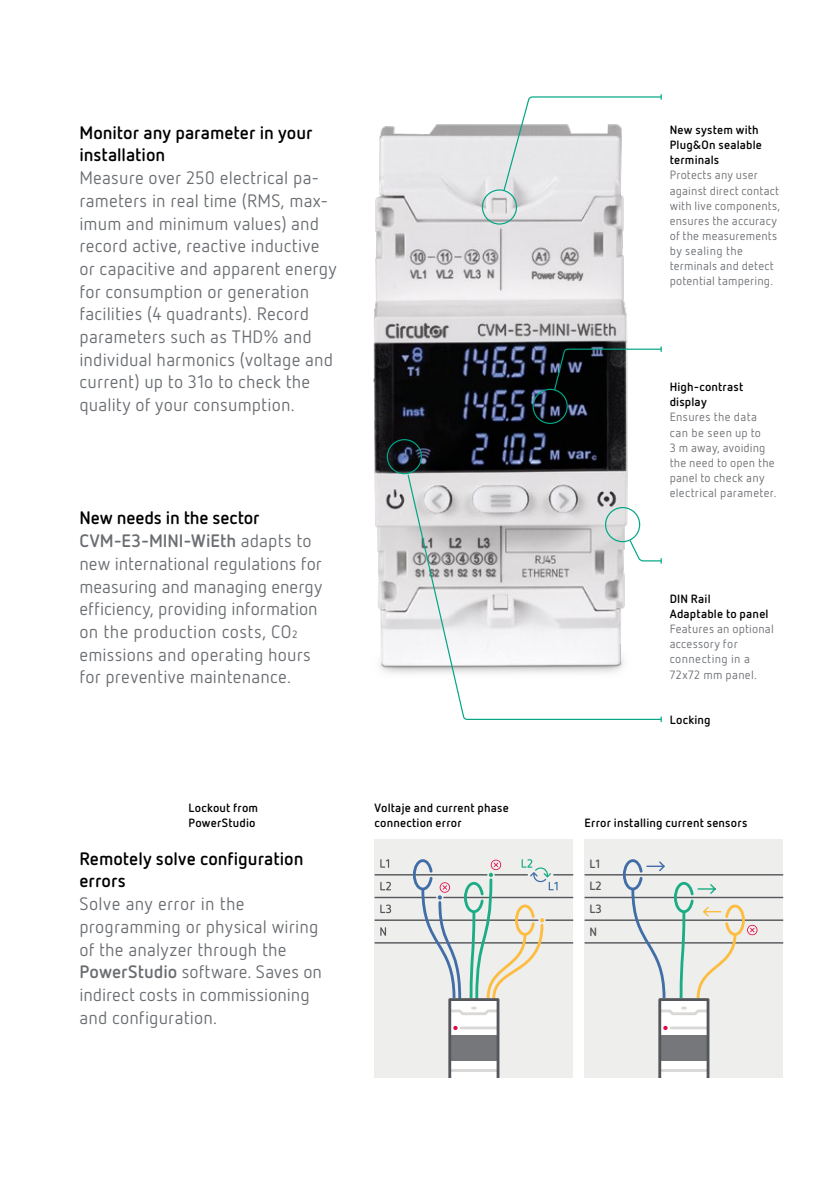
<style>
.page{position:relative;width:840px;height:1191px;background:#fff}
.page>*{position:absolute;margin:0;border:0;box-sizing:border-box;transform-origin:0 0}
.t1{font:18px/22.6px "Netto Pro";letter-spacing:.01em;color:#6a6d71}
.t2{font:700 18px/22.6px "Netto Pro";color:#000}
.t3{font:12px/15.2px "Netto Pro";letter-spacing:.02em;color:#6a6d71}
.t4{font:700 12px/15.2px "Netto Pro";letter-spacing:.015em;color:#000}
.t5{font:700 12px/22.6px "Netto Pro";color:#545759}
.s1{font-weight:700;color:#000}
.s2{font-weight:700}
</style>
<div class="page">
<img style="left:373px;top:124px;width:255px;height:550px">
<div style="left:374px;top:839px;width:199px;height:238px;background:#eeeeed"></div>
<div style="left:584px;top:839px;width:198px;height:238px;background:#eeeeed"></div>
<div style="left:481px;top:189px;width:36px;height:36px;border:1px solid #00a685;border-radius:50%"></div>
<div style="left:386px;top:439px;width:36px;height:35px;border:1px solid #00a685;border-radius:50%"></div>
<div style="left:532px;top:389px;width:35px;height:35px;border:1px solid #00a685;border-radius:50%"></div>
<svg style="left:502px;top:94px;width:160px;height:98px"></svg>
<svg style="left:552px;top:346px;width:110px;height:46px"></svg>
<svg style="left:406px;top:473px;width:256px;height:247px"></svg>
<svg style="left:628px;top:539px;width:34px;height:24px"></svg>
<hr style="left:374px;top:874px;width:113px;height:1px;background:#545759">
<hr style="left:374px;top:896px;width:62px;height:2px;background:#545759">
<hr style="left:374px;top:919px;width:164px;height:2px;background:#545759">
<hr style="left:374px;top:942px;width:199px;height:1px;background:#545759">
<svg style="left:380px;top:859px;width:9px;height:8px"></svg>
<svg style="left:380px;top:882px;width:11px;height:8px"></svg>
<svg style="left:380px;top:904px;width:11px;height:9px"></svg>
<svg style="left:380px;top:927px;width:6px;height:9px"></svg>
<svg style="left:411px;top:859px;width:162px;height:218px"></svg>
<hr style="left:584px;top:874px;width:198px;height:1px;background:#545759">
<hr style="left:584px;top:896px;width:198px;height:2px;background:#545759">
<hr style="left:584px;top:919px;width:198px;height:2px;background:#545759">
<hr style="left:584px;top:942px;width:198px;height:1px;background:#545759">
<svg style="left:621px;top:859px;width:136px;height:218px"></svg>
<p class="t2" style="left:79px;top:120px;width:234px">Monitor any parameter in your installation</p>
<p class="t1" style="left:79px;top:166px;width:259px">Measure over 250 electrical pa&shy;rameters in real time (RMS, max&shy;imum and minimum values) and record active, reactive inductive or capacitive and apparent energy for consumption or generation facilities (4 quadrants). Record parameters such as THD% and individual harmonics (voltage and current) up to 31o to check the quality of your consumption.</p>
<p class="t1" style="left:79px;top:506px;width:244px"><span class="s1">New needs in the sector<br></span><span class="s2">CVM-E3-MINI-WiEth</span> adapts to new international regulations for measuring and managing energy efficiency, providing information on the production costs, CO2 emissions and operating hours for preventive maintenance.</p>
<p class="t4" style="left:188px;top:799px;width:71px">Lockout from<br>PowerStudio</p>
<p class="t4" style="left:374px;top:799px;width:136px">Voltaje and current phase connection error</p>
<p class="t2" style="left:79px;top:846px;width:225px">Remotely solve configuration errors</p>
<p class="t1" style="left:79px;top:892px;width:244px">Solve any error in the programming or physical wiring of the analyzer through the<br><span class="s2">PowerStudio</span> software. Saves on indirect costs in commissioning and configuration.</p>
<p class="t4" style="left:669px;top:122px;width:94px">New system with<br>Plug&amp;On sealable terminals</p>
<p class="t3" style="left:669px;top:167px;width:112px">Protects any user against direct contact with live components, ensures the accuracy of the measurements by sealing the terminals and detect potential tampering.</p>
<p class="t4" style="left:669px;top:379px;width:75px">High-contrast display</p>
<p class="t3" style="left:669px;top:409px;width:108px">Ensures the data can be seen up to<br>3 m away, avoiding the need to open the panel to check any electrical parameter.</p>
<p class="t4" style="left:669px;top:590px;width:100px">DIN Rail<br>Adaptable to panel</p>
<p class="t3" style="left:669px;top:621px;width:105px">Features an optional accessory for connecting in a<br>72x72 mm panel.</p>
<p class="t4" style="left:669px;top:711px;width:42px">Locking</p>
<p class="t4" style="left:584px;top:815px;width:164px">Error installing current sensors</p>
<p class="t5" style="left:589px;top:851px;width:14px">L1<br>L2<br>L3<br>N</p>
</div>
